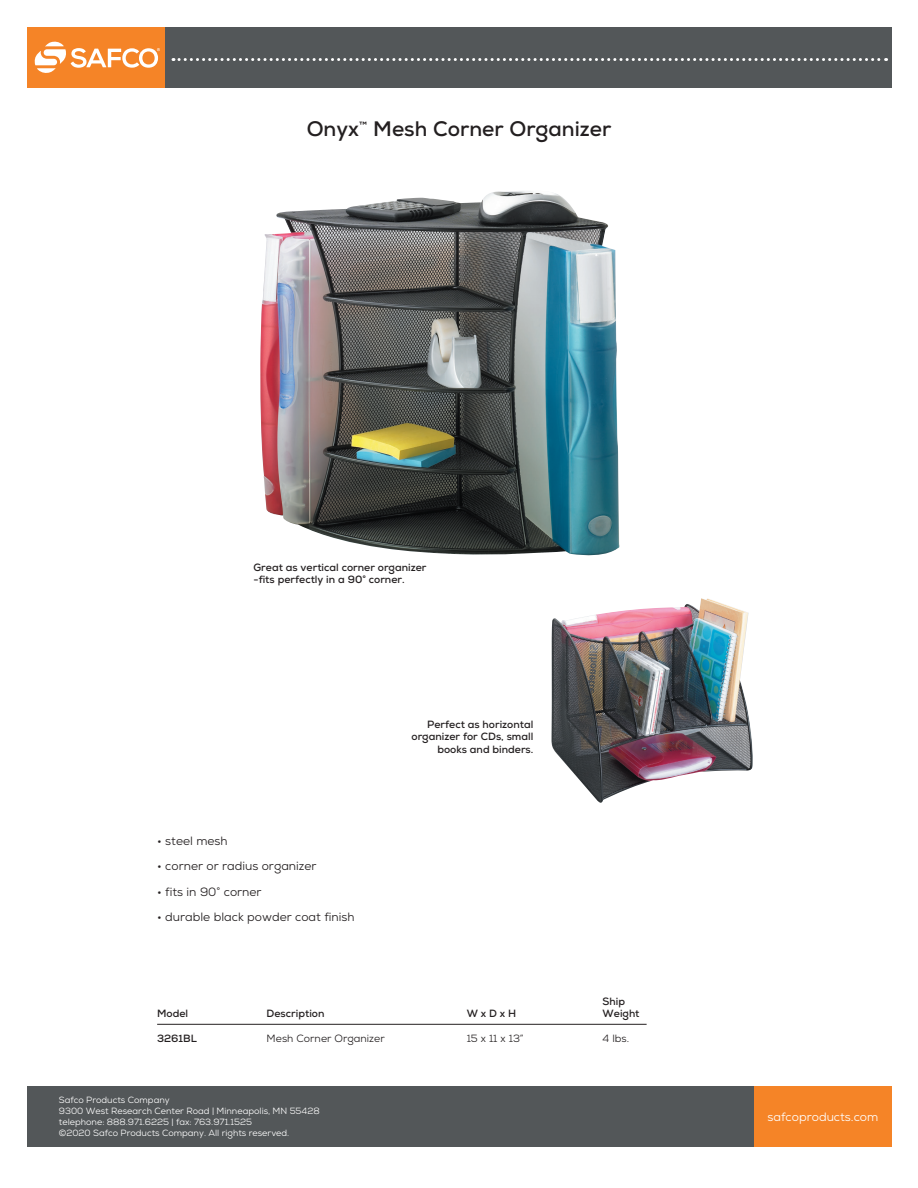
<style>
.page{position:relative;width:918px;height:1188px;background:#fff}
.page>*{position:absolute;margin:0;border:0;box-sizing:border-box;transform-origin:0 0}
.t1{font:700 21px "Nexa";color:#231f20}
.t2{font:12px "Nexa";color:#231f20}
.t3{font:12px "Nexa";color:#fff}
.t4{font:700 10.5px/12.6px "Nexa";color:#231f20}
.t5{font:10.5px "Nexa";color:#231f20}
.t6{font:9px/10.8px "Nexa";color:#fff}
</style>
<div class="page">
<div style="left:753px;top:1086px;width:139px;height:60px;background:#f58427"></div>
<div style="left:27px;top:1086px;width:726px;height:60px;background:#535759"></div>
<div style="left:27px;top:27px;width:138px;height:61px;background:#f58427"></div>
<div style="left:165px;top:27px;width:726px;height:61px;background:#535759"></div>
<svg style="left:173px;top:58px;width:714px;height:3px"></svg>
<svg style="left:34px;top:41px;width:126px;height:32px"></svg>
<img style="left:551px;top:598px;width:202px;height:205px">
<img style="left:260px;top:191px;width:359px;height:365px">
<hr style="left:157px;top:1024px;width:605px;height:1px;background:#231f20">
<div style="left:647px;top:974px;width:171px;height:84px;background:#fff"></div>
<h1 class="t1" style="left:307px;top:115px;width:306px">Onyx<sup>™</sup> Mesh Corner Organizer</h1>
<p class="t4" style="left:253px;top:561px;width:174px">Great as vertical corner organizer -fits perfectly in a 90° corner.</p>
<p class="t2" style="left:157px;top:833px;width:72px">• steel mesh</p>
<p class="t2" style="left:157px;top:858px;width:161px">• corner or radius organizer</p>
<p class="t2" style="left:157px;top:884px;width:106px">• fits in 90° corner</p>
<p class="t2" style="left:157px;top:909px;width:199px">• durable black powder coat finish</p>
<p class="t4" style="left:412px;top:718px;width:123px;text-align:right">Perfect as horizontal organizer for CDs, small books and binders.</p>
<p class="t4" style="left:603px;top:995px;width:24px">Ship</p>
<p class="t4" style="left:157px;top:1007px;width:33px">Model</p>
<p class="t4" style="left:267px;top:1007px;width:59px">Description</p>
<p class="t4" style="left:467px;top:1007px;width:51px">W x D x H</p>
<p class="t4" style="left:603px;top:1007px;width:38px">Weight</p>
<p class="t4" style="left:157px;top:1032px;width:41px">3261BL</p>
<p class="t5" style="left:267px;top:1032px;width:120px">Mesh Corner Organizer</p>
<p class="t5" style="left:467px;top:1032px;width:59px">15 x 11 x 13”</p>
<p class="t5" style="left:603px;top:1032px;width:28px">4 lbs.</p>
<p class="t6" style="left:59px;top:1095px;width:262px">Safco Products Company<br>9300 West Research Center Road | Minneapolis, MN 55428 telephone: 888.971.6225 | fax: 763.971.1525<br>©2020 Safco Products Company. All rights reserved.</p>
<p class="t3" style="left:767px;top:1109px;width:112px">safcoproducts.com</p>
</div>
